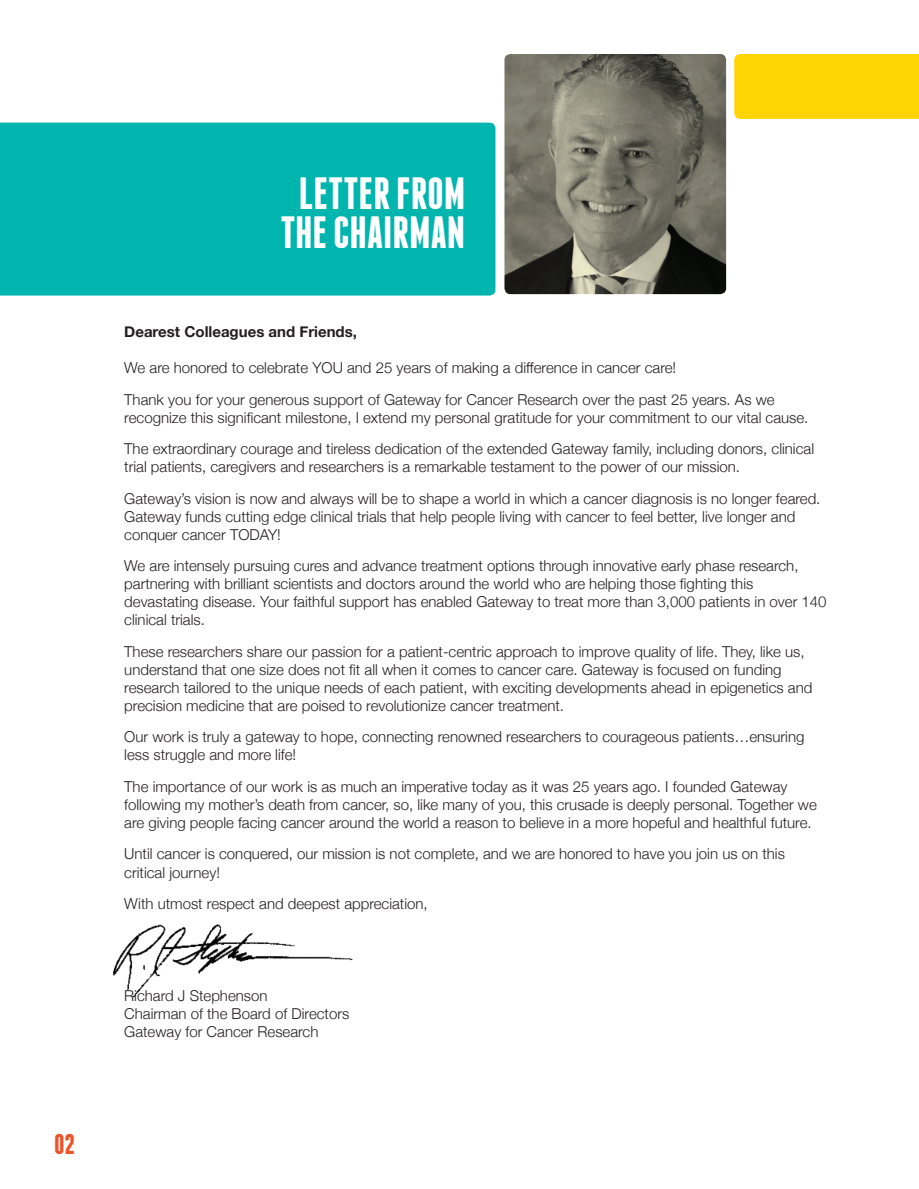
<style>
.page{position:relative;width:919px;height:1189px;background:#fff}
.page>*{position:absolute;margin:0;border:0;box-sizing:border-box;transform-origin:0 0}
.t1{font:700 45px/39px "Franchise Free";color:#fff;text-align:center}
.t2{font:700 28.5px "Franchise Free";color:#ec5328}
.t3{font:300 15px/18px "Helvetica Neue";color:#231f20}
.t4{font:700 15px "Helvetica Neue";color:#231f20}
</style>
<div class="page">
<img style="left:112px;top:924px;width:241px;height:74px">
<div style="left:0;top:123px;width:495px;height:172px;background:#00b5ae"></div>
<svg style="left:504px;top:54px;width:221px;height:240px;background:#6f6d60"></svg>
<div style="left:734px;top:54px;width:184px;height:65px;background:#fed503"></div>
<h2 class="t2" style="left:54px;top:1130px;width:23px">02</h2>
<h1 class="t1" style="left:280px;top:174px;width:186px">LETTER FROM<br>THE CHAIRMAN</h1>
<p class="t4" style="left:124px;top:320px;width:234px">Dearest Colleagues and Friends,</p>
<p class="t3" style="left:124px;top:351px;width:651px;line-height:31.5px">We are honored to celebrate YOU and 25 years of making a difference in cancer care!<br>Thank you for your generous support of Gateway for Cancer Research over the past 25 years. As we</p>
<p class="t3" style="left:124px;top:400px;width:691px;line-height:31.5px">recognize this significant milestone, I extend my personal gratitude for your commitment to our vital cause.<br>The extraordinary courage and tireless dedication of the extended Gateway family, including donors, clinical</p>
<p class="t3" style="left:124px;top:450px;width:697px;line-height:31.5px">trial patients, caregivers and researchers is a remarkable testament to the power of our mission.<br>Gateway’s vision is now and always will be to shape a world in which a cancer diagnosis is no longer feared.</p>
<p class="t3" style="left:124px;top:506px;width:672px">Gateway funds cutting edge clinical trials that help people living with cancer to feel better, live longer and conquer cancer TODAY!</p>
<p class="t3" style="left:124px;top:555px;width:703px">We are intensely pursuing cures and advance treatment options through innovative early phase research, partnering with brilliant scientists and doctors around the world who are helping those fighting this devastating disease. Your faithful support has enabled Gateway to treat more than 3,000 patients in over 140 clinical trials.</p>
<p class="t3" style="left:124px;top:641px;width:689px">These researchers share our passion for a patient-centric approach to improve quality of life. They, like us, understand that one size does not fit all when it comes to cancer care. Gateway is focused on funding research tailored to the unique needs of each patient, with exciting developments ahead in epigenetics and precision medicine that are poised to revolutionize cancer treatment.</p>
<p class="t3" style="left:124px;top:726px;width:681px">Our work is truly a gateway to hope, connecting renowned researchers to courageous patients…ensuring less struggle and more life!</p>
<p class="t3" style="left:124px;top:776px;width:693px">The importance of our work is as much an imperative today as it was 25 years ago. I founded Gateway following my mother’s death from cancer, so, like many of you, this crusade is deeply personal. Together we are giving people facing cancer around the world a reason to believe in a more hopeful and healthful future.</p>
<p class="t3" style="left:124px;top:843px;width:661px">Until cancer is conquered, our mission is not complete, and we are honored to have you join us on this critical journey!</p>
<p class="t3" style="left:124px;top:893px;width:305px">With utmost respect and deepest appreciation,</p>
<p class="t3" style="left:124px;top:984px;width:226px">Richard J Stephenson<br>Chairman of the Board of Directors<br>Gateway for Cancer Research</p>
</div>
